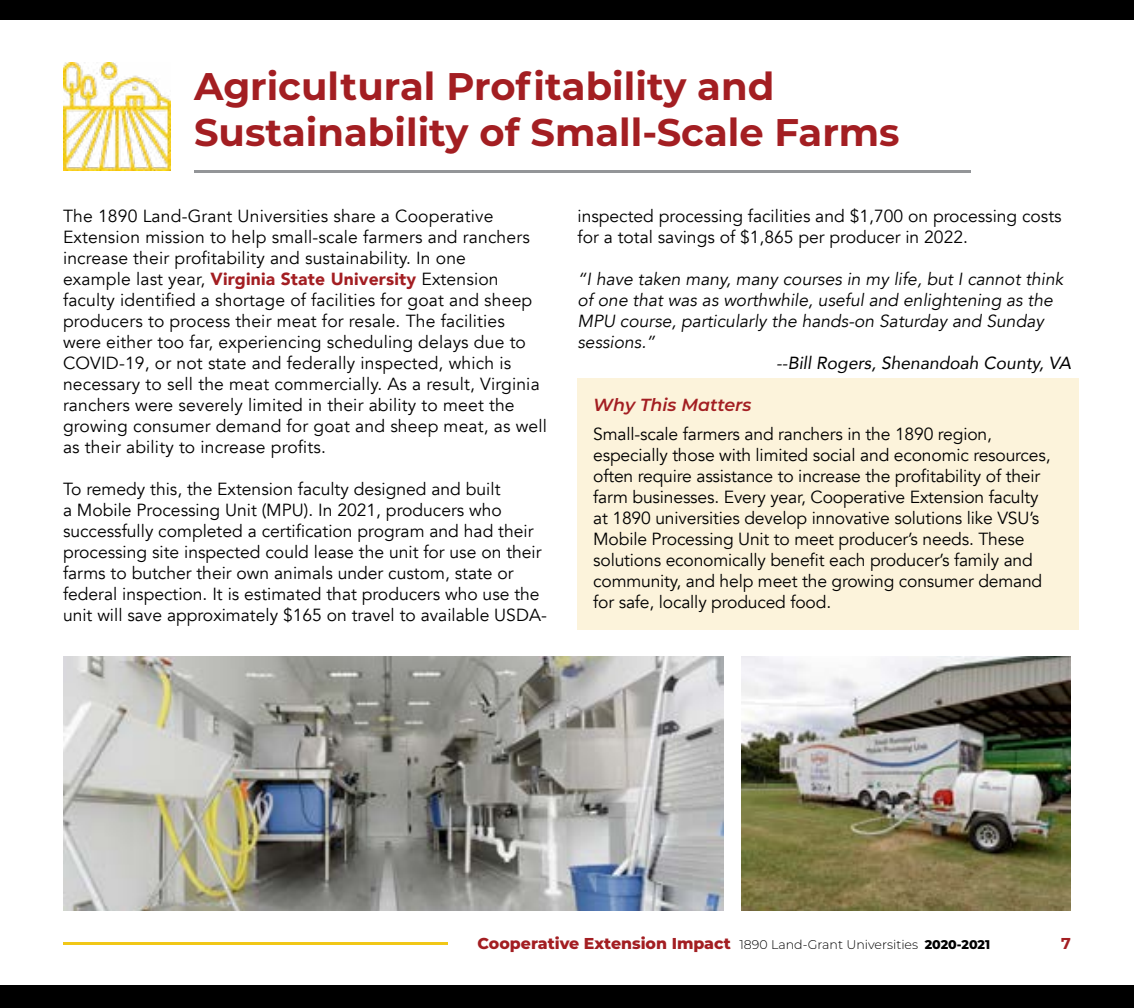
<style>
.page{position:relative;width:1134px;height:1008px;background:#fff}
.page>*{position:absolute;margin:0;border:0;box-sizing:border-box;transform-origin:0 0}
.Heading_2{font:700 38.5px/46.2px "Montserrat";color:#a31e22}
.t1{font:17.5px/21px "Avenir";color:#000}
.t2{font:italic 17.5px/21px "Avenir";color:#000}
.t3{font:italic 17.5px "Avenir";color:#000}
.t4{font:italic 600 17.5px "Montserrat";color:#a31e22}
.t5{font:800 15.75px "Montserrat";color:#a31e22}
.t6{font:700 15.75px "Montserrat";color:#a31e22}
.s1{font-weight:900;color:#a31e22}
.s2{font-weight:300;font-size:12.6px;color:#000}
.s3{font-size:12.6px;color:#000}
</style>
<div class="page">
<hr style="left:63px;top:943px;width:384px;height:2px;background:#f1c717">
<div style="left:0;top:0;width:1134px;height:20px;background:#000"></div>
<div style="left:0;top:986px;width:1134px;height:22px;background:#000"></div>
<div style="left:578px;top:379px;width:501px;height:251px;background:#fcf3db"></div>
<img style="left:63px;top:63px;width:107px;height:107px">
<img style="left:63px;top:656px;width:660px;height:255px">
<img style="left:742px;top:656px;width:329px;height:255px">
<hr style="left:194px;top:170px;width:777px;height:2px;background:#939598">
<p class="Heading_2" style="left:194px;top:62px;width:707px">Agricultural Profitability and<br>Sustainability of Small-Scale Farms</p>
<p class="t1" style="left:63px;top:206px;width:486px">The 1890 Land-Grant Universities share a Cooperative Extension mission to help small-scale farmers and ranchers increase their profitability and sustainability. In one<br>example last year, <span class="s1">Virginia State University</span> Extension faculty identified a shortage of facilities for goat and sheep producers to process their meat for resale. The facilities were either too far, experiencing scheduling delays due to COVID-19, or not state and federally inspected, which is necessary to sell the meat commercially. As a result, Virginia ranchers were severely limited in their ability to meet the growing consumer demand for goat and sheep meat, as well as their ability to increase profits.</p>
<p class="t1" style="left:63px;top:479px;width:485px">To remedy this, the Extension faculty designed and built<br>a Mobile Processing Unit (MPU). In 2021, producers who successfully completed a certification program and had their processing site inspected could lease the unit for use on their farms to butcher their own animals under custom, state or federal inspection. It is estimated that producers who use the unit will save approximately $165 on travel to available USDA-</p>
<p class="t1" style="left:578px;top:206px;width:486px">inspected processing facilities and $1,700 on processing costs for a total savings of $1,865 per producer in 2022.</p>
<p class="t2" style="left:578px;top:269px;width:487px">“I have taken many, many courses in my life, but I cannot think of one that was as worthwhile, useful and enlightening as the MPU course, particularly the hands-on Saturday and Sunday sessions.”</p>
<p class="t3" style="left:776px;top:352px;width:296px">--Bill Rogers, Shenandoah County, VA</p>
<p class="t4" style="left:593px;top:393px;width:160px">Why This Matters</p>
<p class="t1" style="left:593px;top:424px;width:459px">Small-scale farmers and ranchers in the 1890 region, especially those with limited social and economic resources, often require assistance to increase the profitability of their farm businesses. Every year, Cooperative Extension faculty at 1890 universities develop innovative solutions like VSU’s Mobile Processing Unit to meet producer’s needs. These solutions economically benefit each producer’s family and community, and help meet the growing consumer demand for safe, locally produced food.</p>
<p class="t5" style="left:478px;top:932px;width:514px">Cooperative Extension Impact <span class="s2">1890 Land-Grant Universities</span> <span class="s3">2020-2021</span></p>
<p class="t6" style="left:1061px;top:932px;width:11px">7</p>
</div>
